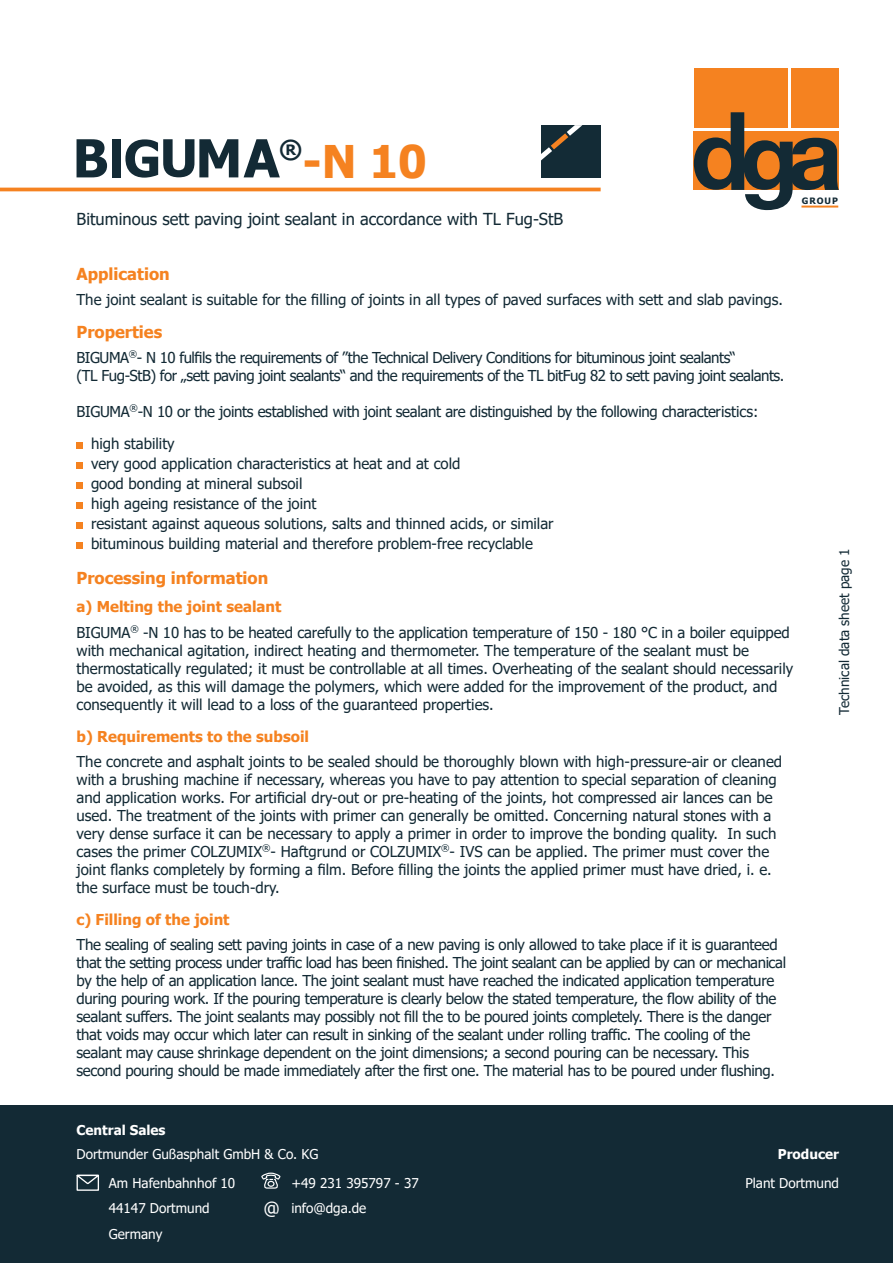
<style>
.page{position:relative;width:893px;height:1263px;background:#fff}
.page>*{position:absolute;margin:0;border:0;box-sizing:border-box;transform-origin:0 0}
.t1{font:700 45px "Tahoma";color:#f58220}
.t2{font:700 25.05px "Tahoma";color:#132a35}
.t3{font:16.5px "Tahoma";color:#132a35}
.t4{font:700 16.5px "Tahoma";color:#f58220}
.t5{font:15px/18px "Tahoma";color:#132a35}
.t6{font:15px/18px "Tahoma";letter-spacing:-.02em;color:#132a35}
.t7{font:15px/18px "Tahoma";letter-spacing:-.03em;color:#132a35}
.t8{font:700 15px "Tahoma";color:#f58220}
.t9{font:13.5px/28.2px "Tahoma";color:#fff}
.t10{font:13.5px "Tahoma";color:#132a35}
.t11{font:700 13.5px "Tahoma";color:#fff}
.t12{font:700 8.85px "Tahoma";letter-spacing:.1em;color:#132a35}
.s1{font-weight:700;color:#f58220}
.s2{font-size:18px}
</style>
<div class="page">
<hr style="left:0;top:188px;width:601px;height:3px;background:#f58220">
<div style="left:541px;top:125px;width:60px;height:53px;background:#132b36"></div>
<svg style="left:541px;top:125px;width:41px;height:36px"></svg>
<div style="left:694px;top:68px;width:94px;height:59px;background:#f58220"></div>
<div style="left:792px;top:68px;width:47px;height:59px;background:#f58220"></div>
<svg style="left:694px;top:112px;width:145px;height:98px"></svg>
<div style="left:0;top:1106px;width:893px;height:157px;background:#132a35"></div>
<svg style="left:77px;top:1175px;width:22px;height:16px"></svg>
<svg style="left:261px;top:1172px;width:19px;height:16px"></svg>
<svg style="left:77px;top:442px;width:6px;height:6px"></svg>
<svg style="left:77px;top:462px;width:6px;height:6px"></svg>
<svg style="left:77px;top:482px;width:6px;height:6px"></svg>
<svg style="left:77px;top:502px;width:6px;height:6px"></svg>
<svg style="left:77px;top:522px;width:6px;height:6px"></svg>
<svg style="left:77px;top:542px;width:6px;height:6px"></svg>
<div style="left:112px;top:139px;width:9px;height:38px;background:#132a35"></div>
<svg style="left:77px;top:139px;width:30px;height:38px"></svg>
<svg style="left:125px;top:139px;width:113px;height:39px"></svg>
<svg style="left:244px;top:139px;width:36px;height:38px"></svg>
<h2 class="t2" style="left:279px;top:133px;width:25px">®</h2>
<h1 class="t1" style="left:302px;top:130px;width:126px">-N 10</h1>
<p class="t3" style="left:77px;top:208px;width:488px">Bituminous sett paving joint sealant in accordance with TL Fug-StB</p>
<p class="t4" style="left:77px;top:263px;width:95px">Application</p>
<p class="t5" style="left:77px;top:291px;width:708px">The joint sealant is suitable for the filling of joints in all types of paved surfaces with sett and slab pavings.</p>
<p class="t4" style="left:77px;top:321px;width:87px">Properties</p>
<p class="t7" style="left:77px;top:349px;width:709px">BIGUMA<sup>®</sup>- N 10 fulfils the requirements of ”the Technical Delivery Conditions for bituminous joint sealants“<br>(TL Fug-StB) for „sett paving joint sealants“ and the requirements of the TL bitFug 82 to sett paving joint sealants.</p>
<p class="t6" style="left:91px;top:396px;width:669px;line-height:32.7px;text-indent:-14px">BIGUMA<sup>®</sup>-N 10 or the joints established with joint sealant are distinguished by the following characteristics: high stability</p>
<p class="t5" style="left:91px;top:455px;width:464px;line-height:20px">very good application characteristics at heat and at cold<br>good bonding at mineral subsoil<br>high ageing resistance of the joint<br>resistant against aqueous solutions, salts and thinned acids, or similar bituminous building material and therefore problem-free recyclable</p>
<p class="t4" style="left:77px;top:566px;width:193px">Processing information</p>
<p class="t5" style="left:77px;top:595px;width:715px;line-height:25.3px"><span class="s1">a) Melting the joint sealant<br></span>BIGUMA<sup>®</sup> -N 10 has to be heated carefully to the application temperature of 150 - 180 °C in a boiler equipped</p>
<p class="t5" style="left:77px;top:642px;width:718px">with mechanical agitation, indirect heating and thermometer. The temperature of the sealant must be thermostatically regulated; it must be controllable at all times. Overheating of the sealant should necessarily be avoided, as this will damage the polymers, which were added for the improvement of the product, and consequently it will lead to a loss of the guaranteed properties.</p>
<p class="t8" style="left:77px;top:726px;width:234px">b) Requirements to the subsoil</p>
<p class="t5" style="left:77px;top:753px;width:707px">The concrete and asphalt joints to be sealed should be thoroughly blown with high-pressure-air or cleaned with a brushing machine if necessary, whereas you have to pay attention to special separation of cleaning and application works. For artificial dry-out or pre-heating of the joints, hot compressed air lances can be used. The treatment of the joints with primer can generally be omitted. Concerning natural stones with a very dense surface it can be necessary to apply a primer in order to improve the bonding quality. In such cases the primer COLZUMIX<sup>®</sup>- Haftgrund or COLZUMIX<sup>®</sup>- IVS can be applied. The primer must cover the joint flanks completely by forming a film. Before filling the joints the applied primer must have dried, i. e. the surface must be touch-dry.</p>
<p class="t8" style="left:77px;top:909px;width:154px">c) Filling of the joint</p>
<p class="t6" style="left:77px;top:936px;width:711px">The sealing of sealing sett paving joints in case of a new paving is only allowed to take place if it is guaranteed that the setting process under traffic load has been finished. The joint sealant can be applied by can or mechanical by the help of an application lance. The joint sealant must have reached the indicated application temperature during pouring work. If the pouring temperature is clearly below the stated temperature, the flow ability of the sealant suffers. The joint sealants may possibly not fill the to be poured joints completely. There is the danger that voids may occur which later can result in sinking of the sealant under rolling traffic. The cooling of the sealant may cause shrinkage dependent on the joint dimensions; a second pouring can be necessary. This second pouring should be made immediately after the first one. The material has to be poured under flushing.</p>
<p class="t12" style="left:802px;top:195px;width:37px">GROUP</p>
<p class="t10" style="left:835px;top:715px;width:168px;rotate:-90deg">Technical data sheet page 1</p>
<p class="t11" style="left:77px;top:1121px;width:90px">Central Sales</p>
<p class="t9" style="left:109px;top:1141px;width:211px;text-indent:-32px">Dortmunder Gußasphalt GmbH &amp; Co. KG<br>Am Hafenbahnhof 10</p>
<p class="t9" style="left:109px;top:1195px;width:102px">44147 Dortmund</p>
<p class="t9" style="left:291px;top:1170px;width:129px">+49 231 395797 - 37</p>
<p class="t9" style="left:263px;top:1195px;width:104px"><span class="s2">@</span> info@dga.de</p>
<p class="t9" style="left:109px;top:1220px;width:55px">Germany</p>
<p class="t11" style="left:778px;top:1145px;width:63px">Producer</p>
<p class="t9" style="left:745px;top:1170px;width:95px">Plant Dortmund</p>
</div>
